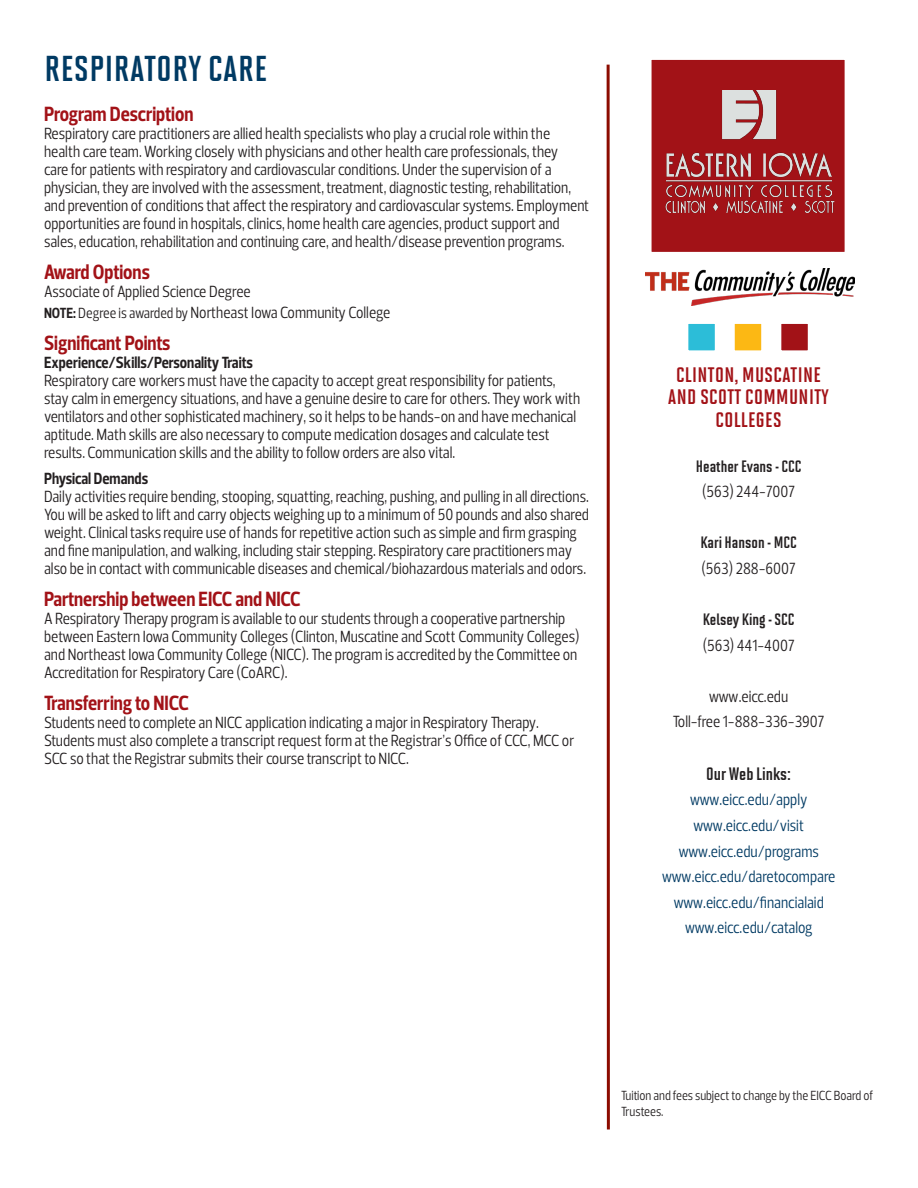
<style>
.page{position:relative;width:918px;height:1188px;background:#fff}
.page>*{position:absolute;margin:0;border:0;box-sizing:border-box;transform-origin:0 0}
.program_head{font:700 36px "Solano Gothic MVB";letter-spacing:.02em;color:#003a63}
.subhead_14{font:700 21px "Prelo Condensed";color:#a21217}
.colleges_text{font:700 21px/22.5px "Solano Gothic MVB";letter-spacing:.02em;color:#a21217;text-align:center}
.name-title_text{font:700 18px "Solano Gothic MVB";color:#231f20}
.program_text{font:16.5px/18px "Prelo Condensed";color:#231f20}
.sidebar-text_pg1{font:16.5px "Prelo Condensed";color:#003a63}
.sidebar-text_pg1-2{font:16.5px "Prelo Condensed";color:#231f20}
.program_text-2{font:700 16.5px "Prelo Condensed";color:#231f20}
.name-title_text-2{font:700 16.5px "Solano Gothic MVB";color:#231f20}
.name-title_text-3{font:16.5px "Prelo Condensed";color:#231f20}
.t1{font:13.5px/16.5px "Prelo Condensed";color:#231f20}
.s1{font-weight:700;font-size:15px}
.s2{font-size:15px}
</style>
<div class="page">
<div style="left:645px;top:54px;width:206px;height:204px;background:#a21217;border:6px solid #fff"></div>
<img style="left:666px;top:90px;width:166px;height:106px">
<div style="left:730px;top:319px;width:36px;height:36px;background:#fcb814;border:4px solid #fff"></div>
<div style="left:777px;top:319px;width:35px;height:36px;background:#a21217;border:4px solid #fff"></div>
<div style="left:684px;top:319px;width:35px;height:36px;background:#2cbdd8;border:4px solid #fff"></div>
<img style="left:646px;top:269px;width:208px;height:37px">
<hr style="left:607px;top:65px;width:3px;height:1065px;background:#8c0c00">
<img style="left:665px;top:200px;width:170px;height:13px">
<p class="program_head" style="left:44px;top:49px;width:224px">RESPIRATORY CARE</p>
<p class="subhead_14" style="left:44px;top:101px;width:151px">Program Description</p>
<p class="program_text" style="left:44px;top:124px;width:547px">Respiratory care practitioners are allied health specialists who play a crucial role within the health care team. Working closely with physicians and other health care professionals, they<br>care for patients with respiratory and cardiovascular conditions. Under the supervision of a physician, they are involved with the assessment, treatment, diagnostic testing, rehabilitation, and prevention of conditions that affect the respiratory and cardiovascular systems. Employment opportunities are found in hospitals, clinics, home health care agencies, product support and sales, education, rehabilitation and continuing care, and health/disease prevention programs.</p>
<p class="subhead_14" style="left:44px;top:259px;width:107px">Award Options</p>
<p class="program_text" style="left:44px;top:283px;width:208px">Associate of Applied Science Degree</p>
<p class="program_text" style="left:44px;top:304px;width:348px"><span class="s1">NOTE:</span> <span class="s2">Degree is awarded by</span> Northeast Iowa Community College</p>
<p class="subhead_14" style="left:44px;top:331px;width:128px">Significant Points</p>
<p class="program_text-2" style="left:44px;top:353px;width:210px">Experience/Skills/Personality Traits</p>
<p class="program_text" style="left:44px;top:372px;width:538px">Respiratory care workers must have the capacity to accept great responsibility for patients, stay calm in emergency situations, and have a genuine desire to care for others. They work with ventilators and other sophisticated machinery, so it helps to be hands-on and have mechanical aptitude. Math skills are also necessary to compute medication dosages and calculate test results. Communication skills and the ability to follow orders are also vital.</p>
<p class="program_text-2" style="left:44px;top:468px;width:106px">Physical Demands</p>
<p class="program_text" style="left:44px;top:488px;width:547px">Daily activities require bending, stooping, squatting, reaching, pushing, and pulling in all directions.<br>You will be asked to lift and carry objects weighing up to a minimum of 50 pounds and also shared weight. Clinical tasks require use of hands for repetitive action such as simple and firm grasping and fine manipulation, and walking, including stair stepping. Respiratory care practitioners may also be in contact with communicable diseases and chemical/biohazardous materials and odors.</p>
<p class="subhead_14" style="left:44px;top:586px;width:258px">Partnership between EICC and NICC</p>
<p class="program_text" style="left:44px;top:610px;width:537px">A Respiratory Therapy program is available to our students through a cooperative partnership between Eastern Iowa Community Colleges (Clinton, Muscatine and Scott Community Colleges) and Northeast Iowa Community College (NICC). The program is accredited by the Committee on Accreditation for Respiratory Care (CoARC).</p>
<p class="subhead_14" style="left:44px;top:691px;width:146px">Transferring to NICC</p>
<p class="program_text" style="left:44px;top:714px;width:532px">Students need to complete an NICC application indicating a major in Respiratory Therapy.<br>Students must also complete a transcript request form at the Registrar’s Office of CCC, MCC or<br>SCC so that the Registrar submits their course transcript to NICC.</p>
<p class="colleges_text" style="left:668px;top:363px;width:162px">CLINTON, MUSCATINE<br>AND SCOTT COMMUNITY<br>COLLEGES</p>
<p class="name-title_text-2" style="left:696px;top:457px;width:107px">Heather Evans - CCC</p>
<p class="sidebar-text_pg1-2" style="left:702px;top:482px;width:95px">(563) 244-7007</p>
<p class="name-title_text-2" style="left:701px;top:533px;width:98px">Kari Hanson - MCC</p>
<p class="name-title_text-3" style="left:702px;top:558px;width:96px">(563) 288-6007</p>
<p class="name-title_text-2" style="left:703px;top:610px;width:93px">Kelsey King - SCC</p>
<p class="sidebar-text_pg1-2" style="left:703px;top:635px;width:93px">(563) 441-4007</p>
<p class="sidebar-text_pg1-2" style="left:709px;top:686px;width:81px">www.eicc.edu</p>
<p class="sidebar-text_pg1-2" style="left:673px;top:712px;width:153px">Toll-free 1-888-336-3907</p>
<p class="name-title_text" style="left:706px;top:764px;width:86px">Our Web Links:</p>
<p class="sidebar-text_pg1" style="left:690px;top:790px;width:119px">www.eicc.edu/apply</p>
<p class="sidebar-text_pg1" style="left:693px;top:815px;width:112px">www.eicc.edu/visit</p>
<p class="sidebar-text_pg1" style="left:678px;top:841px;width:142px">www.eicc.edu/programs</p>
<p class="sidebar-text_pg1" style="left:662px;top:866px;width:175px">www.eicc.edu/daretocompare</p>
<p class="sidebar-text_pg1" style="left:673px;top:892px;width:152px">www.eicc.edu/financialaid</p>
<p class="sidebar-text_pg1" style="left:685px;top:918px;width:129px">www.eicc.edu/catalog</p>
<p class="t1" style="left:621px;top:1087px;width:254px">Tuition and fees subject to change by the EICC Board of<br>Trustees.</p>
</div>
